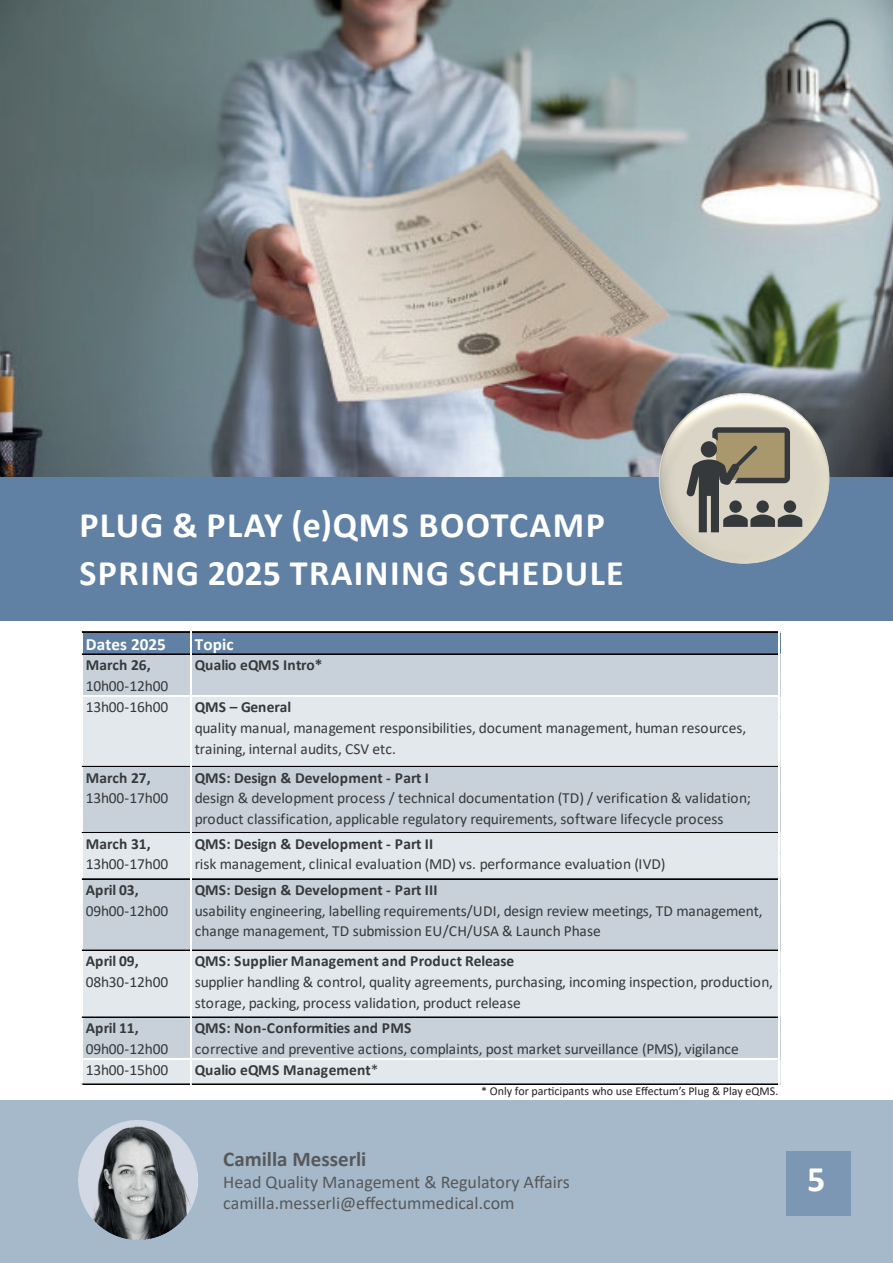
<style>
.page{position:relative;width:893px;height:1263px;background:#fff}
.page>*{position:absolute;margin:0;border:0;box-sizing:border-box;transform-origin:0 0}
.t1{font:700 36px/47.4px "Calibri";letter-spacing:.04em;color:#fff}
.t2{font:700 21px "Calibri";color:#57585a}
.t3{font:18px/21.6px "Calibri";color:#57585a}
.t4{font:700 17.1px "Calibri";letter-spacing:.005em;color:#fff}
.t5{font:15.45px/20.5px "Calibri";letter-spacing:-.005em;color:#36393c}
.t6{font:700 15.45px "Calibri";letter-spacing:.005em;color:#36393c}
.t7{font:12px "Calibri";color:#231f20}
.s1{font-weight:400}
</style>
<div class="page">
<div style="left:0;top:1100px;width:893px;height:163px;background:#a5b9ca"></div>
<div style="left:0;top:476px;width:893px;height:145px;background:#6081a4"></div>
<img style="left:0;top:0;width:893px;height:476px">
<div style="left:786px;top:1151px;width:64px;height:65px;background:#7b97b3"></div>
<div style="left:83px;top:632px;width:697px;height:23px;background:#6081a4"></div>
<div style="left:83px;top:654px;width:697px;height:43px;background:#c8d1d9"></div>
<div style="left:83px;top:696px;width:697px;height:71px;background:#e2e8ec"></div>
<div style="left:83px;top:766px;width:697px;height:67px;background:#c8d1d9"></div>
<div style="left:83px;top:832px;width:697px;height:48px;background:#e2e8ec"></div>
<div style="left:83px;top:879px;width:697px;height:72px;background:#c8d1d9"></div>
<div style="left:83px;top:950px;width:697px;height:68px;background:#e2e8ec"></div>
<div style="left:83px;top:1017px;width:697px;height:43px;background:#c8d1d9"></div>
<div style="left:83px;top:1059px;width:697px;height:26px;background:#e2e8ec"></div>
<hr style="left:82px;top:631px;width:108px;height:1px;background:#000001">
<hr style="left:82px;top:632px;width:108px;height:1px;background:#000001">
<hr style="left:192px;top:631px;width:587px;height:1px;background:#000001">
<hr style="left:192px;top:632px;width:587px;height:1px;background:#000001">
<hr style="left:82px;top:654px;width:108px;height:1px;background:#000001">
<hr style="left:192px;top:654px;width:587px;height:1px;background:#000001">
<hr style="left:82px;top:695px;width:698px;height:2px;background:#fff">
<hr style="left:82px;top:766px;width:108px;height:1px;background:#000001">
<hr style="left:192px;top:766px;width:587px;height:1px;background:#000001">
<hr style="left:82px;top:832px;width:108px;height:1px;background:#000001">
<hr style="left:192px;top:832px;width:587px;height:1px;background:#000001">
<hr style="left:82px;top:878px;width:108px;height:1px;background:#000001">
<hr style="left:82px;top:879px;width:108px;height:1px;background:#000001">
<hr style="left:192px;top:878px;width:587px;height:1px;background:#000001">
<hr style="left:192px;top:879px;width:587px;height:1px;background:#000001">
<hr style="left:82px;top:950px;width:108px;height:1px;background:#000001">
<hr style="left:192px;top:950px;width:587px;height:1px;background:#000001">
<hr style="left:82px;top:1017px;width:108px;height:1px;background:#000001">
<hr style="left:192px;top:1017px;width:587px;height:1px;background:#000001">
<hr style="left:82px;top:1058px;width:698px;height:2px;background:#fff">
<hr style="left:82px;top:1084px;width:108px;height:1px;background:#000001">
<hr style="left:190px;top:632px;width:2px;height:453px;background:#fff">
<hr style="left:192px;top:1084px;width:587px;height:1px;background:#000001">
<hr style="left:779px;top:632px;width:1px;height:453px;background:#fff">
<img style="left:79px;top:1120px;width:119px;height:119px">
<img style="left:659px;top:394px;width:170px;height:169px;border-radius:84px">
<svg style="left:687px;top:427px;width:115px;height:105px;background:#948f80"></svg>
<h1 class="t1" style="left:79px;top:501px;width:546px">PLUG &amp; PLAY (e)QMS BOOTCAMP<br>SPRING 2025 TRAINING SCHEDULE</h1>
<p class="t4" style="left:86px;top:632px;width:81px">Dates 2025</p>
<p class="t4" style="left:195px;top:632px;width:40px">Topic</p>
<p class="t6" style="left:86px;top:654px;width:66px">March 26,</p>
<p class="t5" style="left:86px;top:675px;width:84px;line-height:21.5px">10h00-12h00<br>13h00-16h00</p>
<p class="t6" style="left:195px;top:654px;width:129px">Qualio eQMS Intro*</p>
<p class="t6" style="left:195px;top:696px;width:98px">QMS – General</p>
<p class="t5" style="left:195px;top:717px;width:553px">quality manual, management responsibilities, document management, human resources, training, internal audits, CSV etc.</p>
<p class="t6" style="left:86px;top:767px;width:66px">March 27,</p>
<p class="t6" style="left:195px;top:767px;width:236px">QMS: Design &amp; Development - Part I</p>
<p class="t5" style="left:86px;top:787px;width:84px">13h00-17h00</p>
<p class="t5" style="left:195px;top:787px;width:558px">design &amp; development process / technical documentation (TD) / verification &amp; validation; product classification, applicable regulatory requirements, software lifecycle process</p>
<p class="t6" style="left:86px;top:833px;width:66px">March 31,</p>
<p class="t6" style="left:195px;top:833px;width:240px">QMS: Design &amp; Development - Part II</p>
<p class="t5" style="left:86px;top:853px;width:84px">13h00-17h00</p>
<p class="t5" style="left:195px;top:853px;width:472px">risk management, clinical evaluation (MD) vs. performance evaluation (IVD)</p>
<p class="t6" style="left:86px;top:879px;width:54px">April 03,</p>
<p class="t6" style="left:195px;top:879px;width:244px">QMS: Design &amp; Development - Part III</p>
<p class="t5" style="left:86px;top:900px;width:84px">09h00-12h00</p>
<p class="t5" style="left:195px;top:900px;width:569px">usability engineering, labelling requirements/UDI, design review meetings, TD management, change management, TD submission EU/CH/USA &amp; Launch Phase</p>
<p class="t6" style="left:86px;top:950px;width:54px">April 09,</p>
<p class="t6" style="left:195px;top:950px;width:321px">QMS: Supplier Management and Product Release</p>
<p class="t5" style="left:86px;top:971px;width:84px">08h30-12h00</p>
<p class="t5" style="left:195px;top:971px;width:580px">supplier handling &amp; control, quality agreements, purchasing, incoming inspection, production, storage, packing, process validation, product release</p>
<p class="t6" style="left:86px;top:1017px;width:54px">April 11,</p>
<p class="t6" style="left:195px;top:1017px;width:218px">QMS: Non-Conformities and PMS</p>
<p class="t5" style="left:86px;top:1038px;width:84px">09h00-12h00</p>
<p class="t5" style="left:195px;top:1038px;width:546px">corrective and preventive actions, complaints, post market surveillance (PMS), vigilance</p>
<p class="t5" style="left:86px;top:1059px;width:84px">13h00-15h00</p>
<p class="t6" style="left:195px;top:1059px;width:185px">Qualio eQMS Management<span class="s1">*</span></p>
<p class="t7" style="left:481px;top:1082px;width:299px">* Only for participants who use Effectum’s Plug &amp; Play eQMS.</p>
<h2 class="t2" style="left:223px;top:1144px;width:145px">Camilla Messerli</h2>
<p class="t3" style="left:223px;top:1170px;width:348px">Head Quality Management &amp; Regulatory Affairs camilla.messerli@effectummedical.com</p>
<h1 class="t1" style="left:807px;top:1155px;width:20px">5</h1>
</div>
